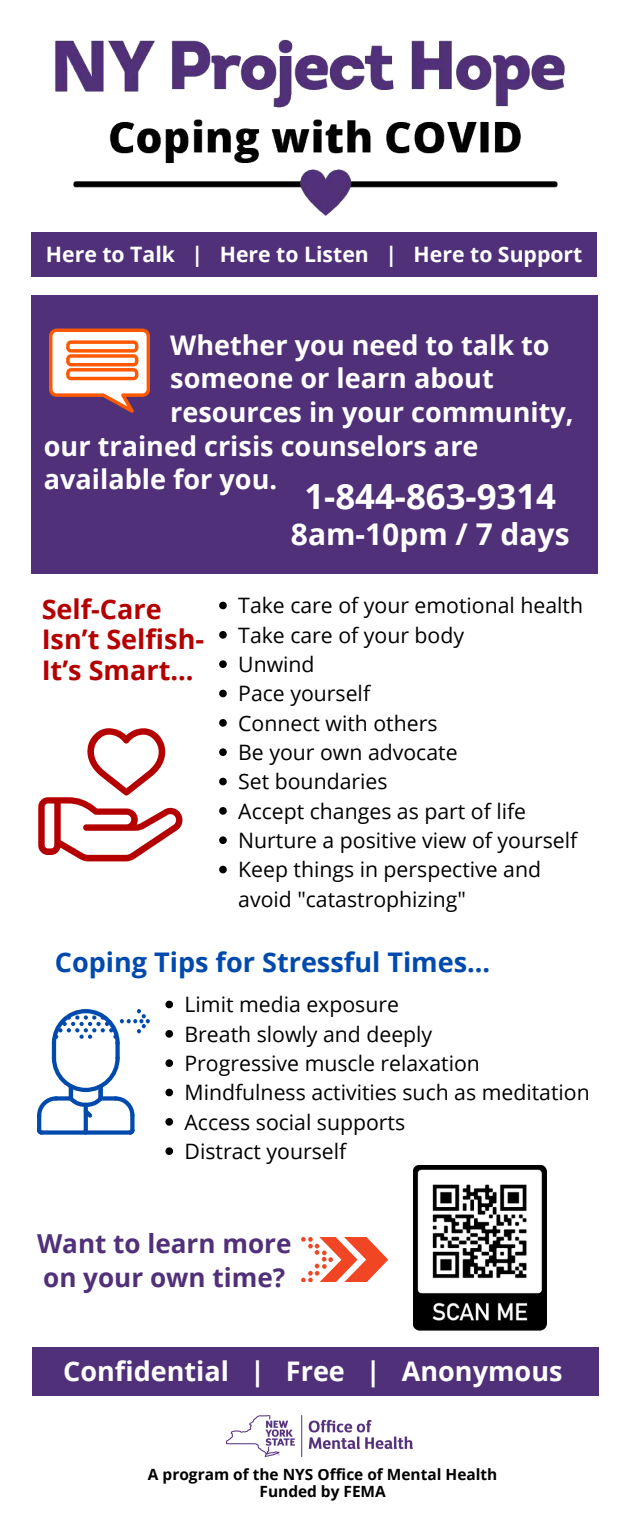
<style>
.page{position:relative;width:630px;height:1530px;background:#fff}
.page>*{position:absolute;margin:0;border:0;box-sizing:border-box;transform-origin:0 0}
.t1{font:700 34.75px "Open Sans";color:#fff}
.t2{font:700 30px "Open Sans";color:#fff}
.t3{font:700 27px "Open Sans";color:#fff}
.t4{font:700 27px/30.2px "Open Sans";color:#b40000}
.t5{font:700 27px "Open Sans";color:#004aad}
.t6{font:700 26px/33.2px "Open Sans";color:#503079}
.t7{font:21.25px/29.2px "Open Sans";color:#000}
.t8{font:700 21.25px "Open Sans";color:#fff}
.t9{font:700 15.5px/16.5px "Open Sans";color:#000;text-align:center}
</style>
<div class="page">
<img style="left:227px;top:1415px;width:186px;height:42px">
<div style="left:32px;top:295px;width:566px;height:279px;background:#503079"></div>
<svg style="left:49px;top:329px;width:101px;height:84px"></svg>
<div style="left:32px;top:232px;width:565px;height:44px;background:#503079"></div>
<svg style="left:219px;top:602px;width:8px;height:7px"></svg>
<svg style="left:219px;top:631px;width:8px;height:8px"></svg>
<svg style="left:219px;top:660px;width:8px;height:8px"></svg>
<svg style="left:219px;top:690px;width:8px;height:7px"></svg>
<svg style="left:219px;top:719px;width:8px;height:8px"></svg>
<svg style="left:219px;top:748px;width:8px;height:8px"></svg>
<svg style="left:219px;top:778px;width:8px;height:7px"></svg>
<svg style="left:219px;top:807px;width:8px;height:8px"></svg>
<svg style="left:219px;top:836px;width:8px;height:8px"></svg>
<svg style="left:219px;top:866px;width:8px;height:7px"></svg>
<hr style="left:37px;top:1113px;width:4px;height:20px;background:#004aad;border-radius:2px">
<div style="left:130px;top:1113px;width:5px;height:20px;background:#004aad;border-radius:2px"></div>
<div style="left:39px;top:1130px;width:93px;height:5px;background:#004aad;border-radius:2px"></div>
<hr style="left:52px;top:1041px;width:4px;height:19px;background:#004aad;border-radius:2px">
<div style="left:115px;top:1041px;width:5px;height:19px;background:#004aad;border-radius:2px"></div>
<svg style="left:84px;top:1103px;width:4px;height:32px"></svg>
<svg style="left:37px;top:1056px;width:98px;height:62px"></svg>
<svg style="left:52px;top:1009px;width:98px;height:36px"></svg>
<svg style="left:38px;top:728px;width:144px;height:133px"></svg>
<div style="left:32px;top:1347px;width:567px;height:49px;background:#503079"></div>
<img style="left:413px;top:1165px;width:133px;height:165px">
<svg style="left:165px;top:1001px;width:8px;height:7px"></svg>
<svg style="left:165px;top:1030px;width:8px;height:8px"></svg>
<svg style="left:165px;top:1059px;width:8px;height:8px"></svg>
<svg style="left:165px;top:1089px;width:8px;height:7px"></svg>
<svg style="left:165px;top:1118px;width:8px;height:8px"></svg>
<svg style="left:165px;top:1147px;width:8px;height:8px"></svg>
<svg style="left:301px;top:1237px;width:87px;height:45px"></svg>
<img style="left:55px;top:39px;width:510px;height:176px">
<p class="t8" style="left:46px;top:239px;width:538px">Here to Talk | Here to Listen | Here to Support</p>
<p class="t3" style="left:170px;top:326px;width:381px">Whether you need to talk to</p>
<p class="t3" style="left:170px;top:360px;width:325px">someone or learn about</p>
<p class="t3" style="left:170px;top:393px;width:405px">resources in your community,</p>
<p class="t3" style="left:44px;top:427px;width:436px">our trained crisis counselors are</p>
<p class="t3" style="left:44px;top:461px;width:235px">available for you.</p>
<h1 class="t1" style="left:304px;top:472px;width:253px">1-844-863-9314</h1>
<h2 class="t2" style="left:291px;top:513px;width:280px">8am-10pm / 7 days</h2>
<p class="t4" style="left:42px;top:593px;width:164px">Self-Care<br>Isn’t Selfish-<br>It’s Smart...</p>
<p class="t7" style="left:238px;top:591px;width:346px">Take care of your emotional health<br>Take care of your body<br>Unwind<br>Pace yourself<br>Connect with others<br>Be your own advocate<br>Set boundaries<br>Accept changes as part of life<br>Nurture a positive view of yourself<br>Keep things in perspective and avoid "catastrophizing"</p>
<p class="t5" style="left:55px;top:943px;width:437px">Coping Tips for Stressful Times...</p>
<p class="t7" style="left:185px;top:990px;width:407px">Limit media exposure<br>Breath slowly and deeply<br>Progressive muscle relaxation<br>Mindfulness activities such as meditation<br>Access social supports<br>Distract yourself</p>
<p class="t6" style="left:37px;top:1227px;width:256px">Want to learn more on your own time?</p>
<p class="t3" style="left:63px;top:1352px;width:501px">Confidential | Free | Anonymous</p>
<p class="t9" style="left:148px;top:1466px;width:351px">A program of the NYS Office of Mental Health<br>Funded by FEMA</p>
</div>
